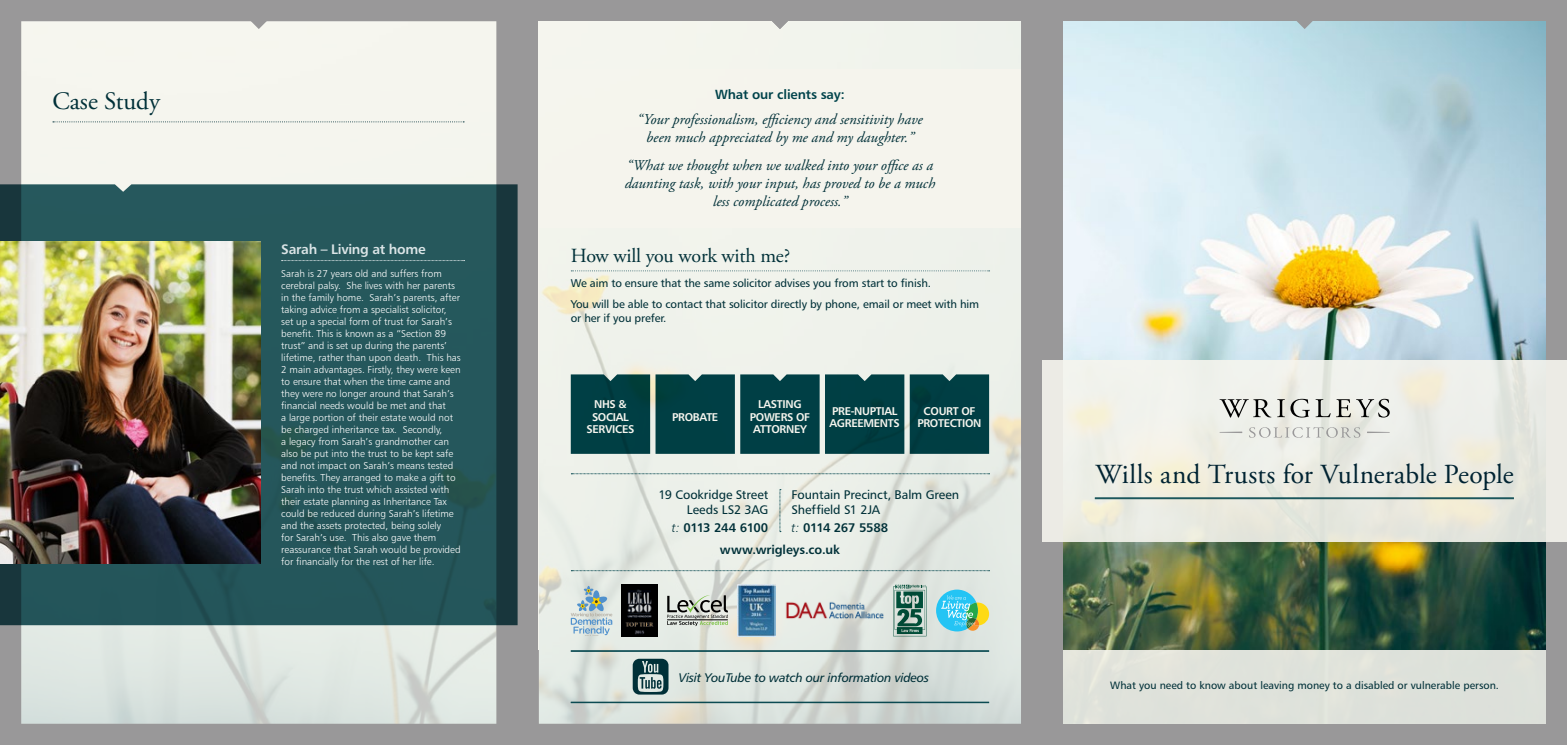
<style>
.page{position:relative;width:1567px;height:745px;background:#fff}
.page>*{position:absolute;margin:0;border:0;box-sizing:border-box;transform-origin:0 0}
.t1{font:27.5px "Adobe Garamond Pro";color:#002332}
.t2{font:25px "Adobe Garamond Pro";color:#003038}
.t3{font:20px "Adobe Garamond Pro";letter-spacing:-.01em;color:#003038}
.t4{font:italic 15px/18px "Adobe Garamond Pro";color:#003038;text-align:center}
.t5{font:13.75px "Humanist 777 BT Bold B";letter-spacing:-.02em;color:#dae4e6}
.t6{font:13.25px "Humanist 777 BT Bold B";letter-spacing:-.01em;color:#00434b}
.t7{font:12.5px/15px "Humanist 777 BT Roman B";letter-spacing:-.005em;color:#003038}
.t8{font:12.5px "Humanist 777 BT Italic B";letter-spacing:-.02em;color:#003038}
.t9{font:12.5px "Humanist 777 BT Bold B";letter-spacing:-.01em;color:#003038}
.t10{font:12.5px "Humanist 777 BT Bold B";letter-spacing:-.03em;color:#003038}
.t11{font:12.5px "Humanist 777 BT Bold B";letter-spacing:-.035em;color:#003038}
.t12{font:11.25px/20.6px "Humanist 777 BT Roman B";letter-spacing:-.01em;color:#003038}
.t13{font:11.25px/12.5px "Humanist 777 BT Bold B";letter-spacing:-.03em;color:#f6f5ee;text-align:center}
.t14{font:10.62px "Humanist 777 BT Roman B";color:#003038}
.t15{font:10px/12px "Humanist 777 BT Light B";color:#fff}
.s1{font-family:"Humanist 777 BT Light Italic B"}
</style>
<div class="page">
<div style="left:0;top:0;width:1566px;height:744px;background:#999899"></div>
<img style="left:1063px;top:21px;width:482px;height:628px">
<img style="left:21px;top:21px;width:999px;height:702px">
<svg style="left:1293px;top:21px;width:22px;height:8px"></svg>
<svg style="left:768px;top:21px;width:23px;height:8px"></svg>
<svg style="left:248px;top:21px;width:22px;height:8px"></svg>
<div style="left:1063px;top:649px;width:482px;height:74px;background:#dee2db"></div>
<div style="left:539px;top:69px;width:481px;height:159px;background:#f6f5ee"></div>
<svg style="left:571px;top:270px;width:418px;height:1px"></svg>
<svg style="left:570px;top:374px;width:164px;height:79px;background:#0b474a"></svg>
<div style="left:740px;top:374px;width:79px;height:79px;background:#003f45"></div>
<svg style="left:825px;top:374px;width:164px;height:79px;background:#0a454a"></svg>
<svg style="left:571px;top:473px;width:418px;height:1px"></svg>
<svg style="left:571px;top:570px;width:418px;height:1px"></svg>
<svg style="left:779px;top:489px;width:2px;height:43px"></svg>
<hr style="left:570px;top:650px;width:419px;height:1px;background:#00434b">
<hr style="left:570px;top:702px;width:419px;height:1px;background:#00434b">
<hr style="left:570px;top:701px;width:419px;height:1px;background:#00434b">
<svg style="left:632px;top:658px;width:36px;height:36px"></svg>
<img style="left:785px;top:600px;width:98px;height:19px">
<svg style="left:667px;top:594px;width:60px;height:31px;background:#aab0a5"></svg>
<hr style="left:667px;top:619px;width:60px;height:1px;background:#000">
<img style="left:737px;top:584px;width:39px;height:52px">
<img style="left:622px;top:584px;width:35px;height:52px">
<svg style="left:570px;top:585px;width:42px;height:49px;background:#bacdd2"></svg>
<svg style="left:893px;top:584px;width:33px;height:52px;background:#6e9689"></svg>
<svg style="left:936px;top:589px;width:53px;height:42px;background:#82cec7"></svg>
<div style="left:1042px;top:360px;width:524px;height:182px;background:linear-gradient(to right,#f0f0e7,#e7e8e0)"></div>
<hr style="left:1094px;top:498px;width:419px;height:1px;background:#00434b">
<hr style="left:1094px;top:497px;width:419px;height:1px;background:#00434b">
<svg style="left:1219px;top:399px;width:65px;height:18px"></svg>
<svg style="left:1290px;top:398px;width:19px;height:19px"></svg>
<svg style="left:1315px;top:398px;width:74px;height:19px"></svg>
<svg style="left:1219px;top:431px;width:23px;height:2px"></svg>
<svg style="left:1366px;top:431px;width:23px;height:2px"></svg>
<svg style="left:1248px;top:427px;width:112px;height:10px"></svg>
<svg style="left:53px;top:121px;width:411px;height:1px"></svg>
<svg style="left:0;top:184px;width:517px;height:440px;background:#245458"></svg>
<svg style="left:281px;top:260px;width:183px;height:1px"></svg>
<img style="left:0;top:241px;width:260px;height:322px">
<h2 class="t2" style="left:52px;top:86px;width:109px">Case Study</h2>
<h3 class="t5" style="left:281px;top:240px;width:146px">Sarah – Living at home</h3>
<p class="t15" style="left:281px;top:267px;width:181px">Sarah is 27 years old and suffers from cerebral palsy. She lives with her parents in the family home. Sarah’s parents, after taking advice from a specialist solicitor, set up a special form of trust for Sarah’s benefit. This is known as a “Section 89 trust” and is set up during the parents’ lifetime, rather than upon death. This has 2 main advantages. Firstly, they were keen to ensure that when the time came and they were no longer around that Sarah’s financial needs would be met and that<br>a large portion of their estate would not be charged inheritance tax. Secondly,<br>a legacy from Sarah’s grandmother can also be put into the trust to be kept safe and not impact on Sarah’s means tested benefits. They arranged to make a gift to Sarah into the trust which assisted with their estate planning as Inheritance Tax could be reduced during Sarah’s lifetime and the assets protected, being solely<br>for Sarah’s use. This also gave them reassurance that Sarah would be provided for financially for the rest of her life.</p>
<h3 class="t6" style="left:715px;top:86px;width:131px">What our clients say:</h3>
<h3 class="t4" style="left:637px;top:110px;width:287px">“Your professionalism, efficiency and sensitivity have been much appreciated by me and my daughter.”</h3>
<h3 class="t4" style="left:624px;top:157px;width:312px">“What we thought when we walked into your office as a daunting task, with your input, has proved to be a much less complicated process.”</h3>
<h3 class="t3" style="left:570px;top:243px;width:221px">How will you work with me?</h3>
<p class="t12" style="left:570px;top:273px;width:410px">We aim to ensure that the same solicitor advises you from start to finish.<br>You will be able to contact that solicitor directly by phone, email or meet with him</p>
<p class="t12" style="left:570px;top:307px;width:97px">or her if you prefer.</p>
<p class="t13" style="left:586px;top:397px;width:49px">NHS &amp;<br>SOCIAL<br>SERVICES</p>
<p class="t13" style="left:749px;top:397px;width:62px">LASTING<br>POWERS OF<br>ATTORNEY</p>
<p class="t13" style="left:672px;top:410px;width:48px">PROBATE</p>
<p class="t13" style="left:829px;top:404px;width:72px;text-align:left">PRE-NUPTIAL<br>AGREEMENTS</p>
<p class="t13" style="left:917px;top:404px;width:66px">COURT OF<br>PROTECTION</p>
<p class="t7" style="left:658px;top:487px;width:111px;text-align:right">19 Cookridge Street<br>Leeds LS2 3AG</p>
<p class="t11" style="left:671px;top:519px;width:98px"><span class="s1">t:</span> 0113 244 6100</p>
<p class="t7" style="left:791px;top:487px;width:169px">Fountain Precinct, Balm Green<br>Sheffield S1 2JA</p>
<p class="t10" style="left:791px;top:519px;width:98px"><span class="s1">t:</span> 0114 267 5588</p>
<p class="t9" style="left:720px;top:542px;width:121px">www.wrigleys.co.uk</p>
<p class="t8" style="left:678px;top:669px;width:252px">Visit YouTube to watch our information videos</p>
<h1 class="t1" style="left:1095px;top:458px;width:419px">Wills and Trusts for Vulnerable People</h1>
<p class="t14" style="left:1110px;top:678px;width:390px">What you need to know about leaving money to a disabled or vulnerable person.</p>
</div>
